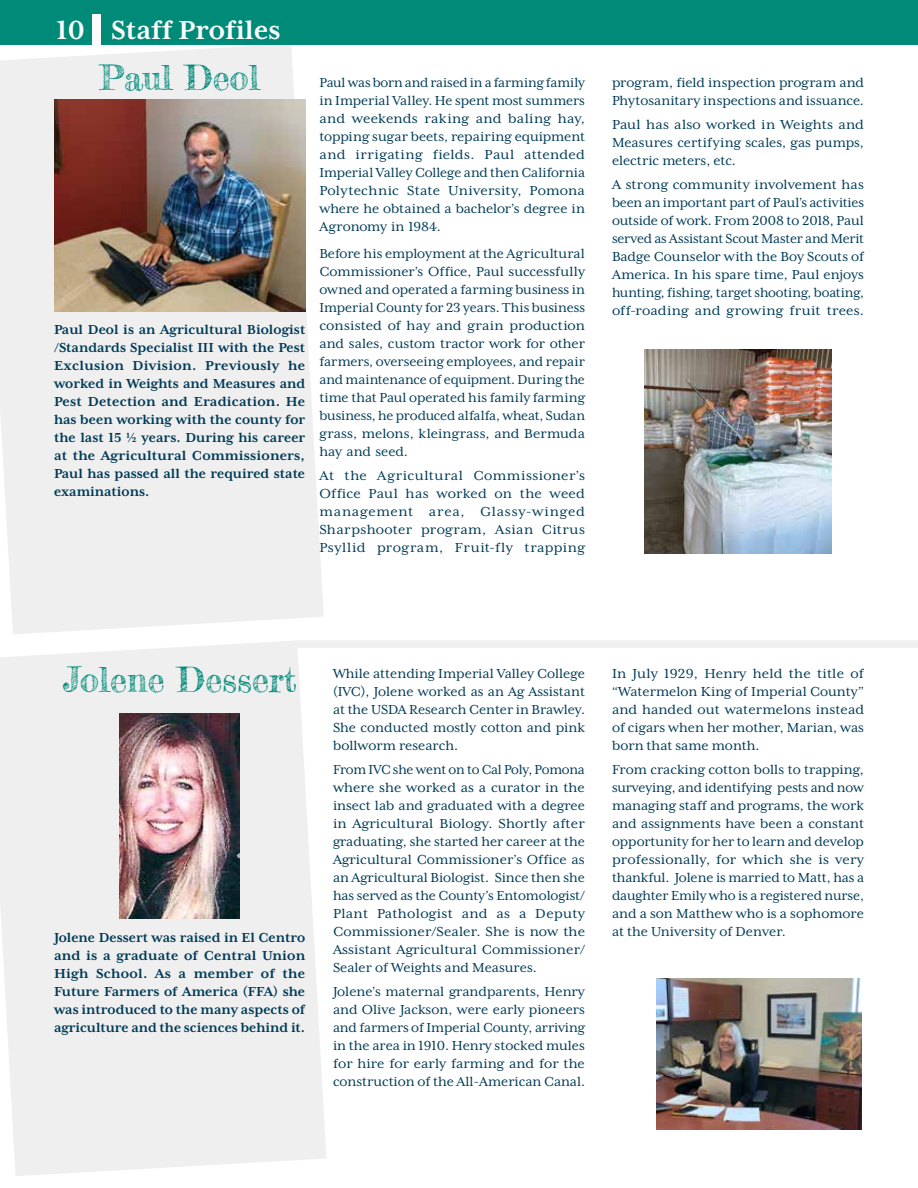
<style>
.page{position:relative;width:918px;height:1188px;background:#fff}
.page>*{position:absolute;margin:0;border:0;box-sizing:border-box;transform-origin:0 0}
.t1{font:34.5px "Frederickathe Greatest";color:#008b79}
.t2{font:700 30px "Mrs Eaves XL Serif OT";color:#fbfbfb}
.t3{font:15px/18px "Mrs Eaves XL Serif OT";color:#003b56;text-align:justify}
.t4{font:700 15px/18px "Mrs Eaves XL Serif OT";color:#003b56;text-align:justify}
</style>
<div class="page">
<svg style="left:0;top:45px;width:324px;height:589px;fill:#efeff0"></svg>
<div style="left:293px;top:640px;width:625px;height:8px;background:#efeff0"></div>
<svg style="left:0;top:641px;width:326px;height:535px;fill:#efeff0"></svg>
<div style="left:0;top:0;width:918px;height:45px;background:#008b79"></div>
<div style="left:92px;top:14px;width:9px;height:32px;background:#fbfbfb"></div>
<img style="left:657px;top:979px;width:205px;height:150px">
<img style="left:120px;top:714px;width:120px;height:204px">
<img style="left:54px;top:100px;width:251px;height:212px">
<img style="left:645px;top:349px;width:186px;height:205px">
<h2 class="t2" style="left:56px;top:15px;width:226px">10 Staff Profiles</h2>
<h1 class="t1" style="left:100px;top:56px;width:162px">Paul Deol</h1>
<p class="t4" style="left:54px;top:320px;width:253px">Paul Deol is an Agricultural Biologist /Standards Specialist III with the Pest Exclusion Division. Previously he worked in Weights and Measures and Pest Detection and Eradication. He has been working with the county for the last 15 ½ years. During his career at the Agricultural Commissioners, Paul has passed all the required state examinations.</p>
<p class="t3" style="left:319px;top:74px;width:267px">Paul was born and raised in a farming family in Imperial Valley. He spent most summers and weekends raking and baling hay, topping sugar beets, repairing equipment and irrigating fields. Paul attended Imperial Valley College and then California Polytechnic State University, Pomona where he obtained a bachelor’s degree in Agronomy in 1984.</p>
<p class="t3" style="left:319px;top:245px;width:267px">Before his employment at the Agricultural Commissioner’s Office, Paul successfully owned and operated a farming business in Imperial County for 23 years. This business consisted of hay and grain production and sales, custom tractor work for other farmers, overseeing employees, and repair and maintenance of equipment. During the time that Paul operated his family farming business, he produced alfalfa, wheat, Sudan grass, melons, kleingrass, and Bermuda hay and seed.</p>
<p class="t3" style="left:319px;top:467px;width:267px">At the Agricultural Commissioner’s Office Paul has worked on the weed management area, Glassy-winged Sharpshooter program, Asian Citrus Psyllid program, Fruit-fly trapping</p>
<p class="t3" style="left:612px;top:74px;width:253px">program, field inspection program and<br>Phytosanitary inspections and issuance.</p>
<p class="t3" style="left:612px;top:116px;width:254px">Paul has also worked in Weights and Measures certifying scales, gas pumps, electric meters, etc.</p>
<p class="t3" style="left:612px;top:176px;width:254px">A strong community involvement has been an important part of Paul’s activities outside of work. From 2008 to 2018, Paul served as Assistant Scout Master and Merit Badge Counselor with the Boy Scouts of America. In his spare time, Paul enjoys hunting, fishing, target shooting, boating, off-roading and growing fruit trees.</p>
<h1 class="t1" style="left:63px;top:659px;width:235px">Jolene Dessert</h1>
<p class="t3" style="left:612px;top:664px;width:254px">In July 1929, Henry held the title of “Watermelon King of Imperial County” and handed out watermelons instead of cigars when her mother, Marian, was born that same month.</p>
<p class="t3" style="left:612px;top:760px;width:254px">From cracking cotton bolls to trapping, surveying, and identifying pests and now managing staff and programs, the work and assignments have been a constant opportunity for her to learn and develop professionally, for which she is very thankful. Jolene is married to Matt, has a daughter Emily who is a registered nurse, and a son Matthew who is a sophomore at the University of Denver.</p>
<p class="t3" style="left:333px;top:664px;width:254px">While attending Imperial Valley College (IVC), Jolene worked as an Ag Assistant at the USDA Research Center in Brawley.<br>She conducted mostly cotton and pink bollworm research.</p>
<p class="t3" style="left:333px;top:760px;width:254px">From IVC she went on to Cal Poly, Pomona where she worked as a curator in the insect lab and graduated with a degree in Agricultural Biology. Shortly after graduating, she started her career at the Agricultural Commissioner’s Office as an Agricultural Biologist. Since then she has served as the County’s Entomologist/ Plant Pathologist and as a Deputy Commissioner/Sealer. She is now the Assistant Agricultural Commissioner/ Sealer of Weights and Measures.</p>
<p class="t3" style="left:333px;top:982px;width:254px">Jolene’s maternal grandparents, Henry and Olive Jackson, were early pioneers and farmers of Imperial County, arriving in the area in 1910. Henry stocked mules for hire for early farming and for the construction of the All-American Canal.</p>
<p class="t4" style="left:54px;top:928px;width:253px">Jolene Dessert was raised in El Centro and is a graduate of Central Union High School. As a member of the Future Farmers of America (FFA) she was introduced to the many aspects of agriculture and the sciences behind it.</p>
</div>
